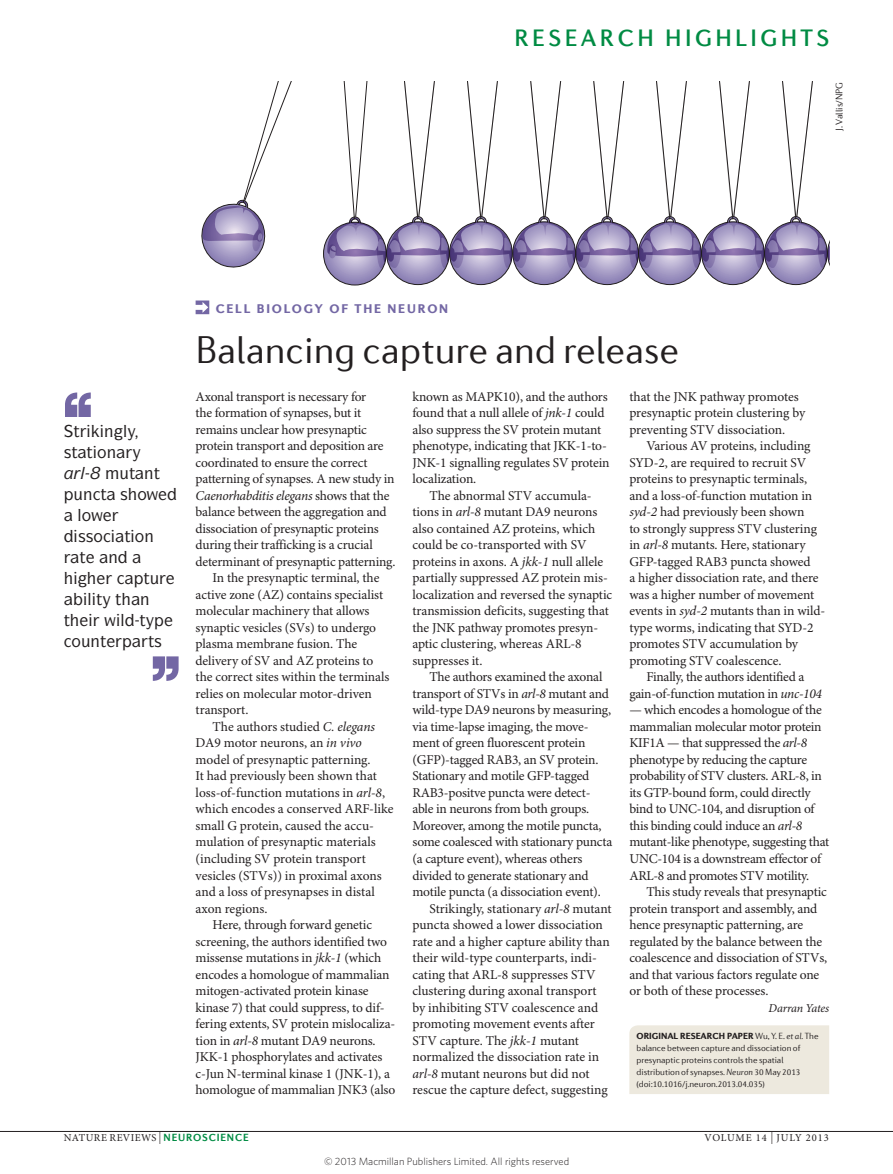
<style>
.page{position:relative;width:893px;height:1174px;background:#fff}
.page>*{position:absolute;margin:0;border:0;box-sizing:border-box;transform-origin:0 0}
.t1{font:300 39px "Diverda Sans Com";color:#231f20}
.sectionheader{font:500 24px "Diverda Sans Com";letter-spacing:.14em;color:#008b43}
.pulloutquote{font:500 16.5px "ITC Symbol Std";color:#231f20}
.pulloutquote-2{font:italic 500 16.5px "ITC Symbol Std";color:#231f20}
.bodyindent{font:13.5px/16.5px "Minion Pro";letter-spacing:-.01em;color:#231f20}
.bodyfirst{font:13.5px/16.5px "Minion Pro";letter-spacing:-.015em;color:#231f20}
.ministrap{font:900 12.75px "Diverda Sans Com";letter-spacing:.14em;color:#7367a4}
.author{font:italic 12px "Minion Pro";letter-spacing:-.02em;color:#231f20}
.t2{font:300 10.5px "Whitney";color:#231f20}
.t3{font:10.5px "Minion Pro";letter-spacing:.05em;color:#231f20}
.t4{font:10.5px "Minion Pro";letter-spacing:.085em;color:#231f20}
.creditstyle{font:300 9.75px "Diverda Sans Com";letter-spacing:-.005em;color:#231f20}
.webbody{font:300 9px/12px "Diverda Sans Com";letter-spacing:-.005em;color:#231f20}
.s1{font-style:italic}
.s2{font-weight:900}
.s3{font-size:12px}
.s4{font-family:"Diverda Sans Com";font-weight:700;color:#008b43}
</style>
<div class="page">
<svg style="left:153px;top:656px;width:26px;height:25px"></svg>
<svg style="left:65px;top:392px;width:26px;height:25px"></svg>
<svg style="left:323px;top:82px;width:506px;height:203px"></svg>
<svg style="left:201px;top:82px;width:91px;height:186px"></svg>
<hr style="left:0;top:1131px;width:893px;height:1px;background:#231f20">
<svg style="left:196px;top:300px;width:13px;height:14px"></svg>
<div style="left:629px;top:1025px;width:200px;height:69px;background:#ede9de"></div>
<p class="sectionheader" style="left:514px;top:24px;width:316px">RESEARCH HIGHLIGHTS</p>
<p class="creditstyle" style="left:833px;top:131px;width:50px;rotate:-90deg">J. Vallis/NPG</p>
<p class="pulloutquote" style="left:74px;top:420px;width:55px">▼ ■●</p>
<p class="pulloutquote" style="left:64px;top:441px;width:54px">▲▼ ▼□■</p>
<p class="pulloutquote-2" style="left:80px;top:462px;width:81px">● ◆▼ ■▼</p>
<p class="pulloutquote" style="left:74px;top:483px;width:75px">◆■▼ ▲□</p>
<p class="pulloutquote" style="left:78px;top:525px;width:26px">▲▲□</p>
<p class="pulloutquote" style="left:124px;top:525px;width:31px">▼□■</p>
<p class="pulloutquote" style="left:88px;top:588px;width:64px">●▼ ▼ ■</p>
<p class="pulloutquote" style="left:72px;top:630px;width:36px">□◆■▼</p>
<p class="ministrap" style="left:216px;top:301px;width:234px">CELL BIOLOGY OF THE NEURON</p>
<p class="t1" style="left:196px;top:328px;width:485px">Balancing capture and release</p>
<p class="bodyfirst" style="left:196px;top:389px;width:201px">Axonal transport is necessary for<br>the formation of synapses, but it remains unclear how presynaptic protein transport and deposition are coordinated to ensure the correct patterning of synapses. A new study in <span class="s1">Caenorhabditis elegans</span> shows that the balance between the aggregation and dissociation of presynaptic proteins during their trafficking is a crucial determinant of presynaptic patterning.</p>
<p class="bodyindent" style="left:196px;top:570px;width:195px;text-indent:17px">In the presynaptic terminal, the active zone (AZ) contains specialist molecular machinery that allows synaptic vesicles (SVs) to undergo plasma membrane fusion. The delivery of SV and AZ proteins to the correct sites within the terminals relies on molecular motor-driven transport.</p>
<p class="bodyindent" style="left:196px;top:719px;width:199px;text-indent:17px">The authors studied <span class="s1">C. elegans<br></span>DA9 motor neurons, an <span class="s1">in vivo </span>model of presynaptic patterning.<br>It had previously been shown that loss-of-function mutations in <span class="s1">arl-8</span>, which encodes a conserved ARF-like small G protein, caused the accu&shy;mulation of presynaptic materials (including SV protein transport vesicles (STVs)) in proximal axons and a loss of presynapses in distal axon regions.</p>
<p class="bodyindent" style="left:196px;top:917px;width:201px;text-indent:17px">Here, through forward genetic screening, the authors identified two missense mutations in <span class="s1">jkk-1</span> (which encodes a homologue of mammalian mitogen-activated protein kinase kinase 7) that could suppress, to dif&shy;fering extents, SV protein mislocaliza&shy;tion in <span class="s1">arl-8</span> mutant DA9 neurons.<br>JKK-1 phosphorylates and activates c-Jun N-terminal kinase 1 (JNK-1), a homologue of mammalian JNK3 (also</p>
<p class="bodyindent" style="left:412px;top:389px;width:199px">known as MAPK10), and the authors found that a null allele of <span class="s1">jnk-1</span> could also suppress the SV protein mutant phenotype, indicating that JKK-1-to-JNK-1 signalling regulates SV protein localization.</p>
<p class="bodyindent" style="left:412px;top:488px;width:201px;text-indent:17px">The abnormal STV accumula&shy;tions in <span class="s1">arl-8</span> mutant DA9 neurons also contained AZ proteins, which could be co-transported with SV proteins in axons. A <span class="s1">jkk-1</span> null allele partially suppressed AZ protein mis&shy;localization and reversed the synaptic transmission deficits, suggesting that the JNK pathway promotes presyn&shy;aptic clustering, whereas ARL-8 suppresses it.</p>
<p class="bodyindent" style="left:412px;top:669px;width:201px;text-indent:17px">The authors examined the axonal transport of STVs in <span class="s1">arl-8</span> mutant and wild-type DA9 neurons by measuring, via time-lapse imaging, the move&shy;ment of green fluorescent protein (GFP)-tagged RAB3, an SV protein.<br>Stationary and motile GFP-tagged RAB3-positve puncta were detect&shy;able in neurons from both groups.<br>Moreover, among the motile puncta, some coalesced with stationary puncta (a capture event), whereas others divided to generate stationary and motile puncta (a dissociation event).</p>
<p class="bodyindent" style="left:412px;top:900px;width:201px;text-indent:17px">Strikingly, stationary <span class="s1">arl-8</span> mutant puncta showed a lower dissociation rate and a higher capture ability than their wild-type counterparts, indi&shy;cating that ARL-8 suppresses STV clustering during axonal transport by inhibiting STV coalescence and promoting movement events after STV capture. The <span class="s1">jkk-1</span> mutant normalized the dissociation rate in <span class="s1">arl-8</span> mutant neurons but did not rescue the capture defect, suggesting</p>
<p class="bodyindent" style="left:629px;top:389px;width:177px">that the JNK pathway promotes presynaptic protein clustering by preventing STV dissociation.</p>
<p class="bodyindent" style="left:629px;top:438px;width:198px;text-indent:17px">Various AV proteins, including SYD-2, are required to recruit SV proteins to presynaptic terminals, and a loss-of-function mutation in <span class="s1">syd-2</span> had previously been shown<br>to strongly suppress STV clustering in <span class="s1">arl-8</span> mutants. Here, stationary GFP-tagged RAB3 puncta showed<br>a higher dissociation rate, and there was a higher number of movement events in <span class="s1">syd-2</span> mutants than in wild&shy;type worms, indicating that SYD-2 promotes STV accumulation by promoting STV coalescence.</p>
<p class="bodyindent" style="left:629px;top:669px;width:194px;text-align:center">Finally, the authors identified a gain-of-function mutation in <span class="s1">unc-104</span></p>
<p class="bodyindent" style="left:629px;top:702px;width:201px">— which encodes a homologue of the mammalian molecular motor protein KIF1A — that suppressed the <span class="s1">arl-8 </span>phenotype by reducing the capture probability of STV clusters. ARL-8, in its GTP-bound form, could directly bind to UNC-104, and disruption of this binding could induce an <span class="s1">arl-8 </span>mutant-like phenotype, suggesting that UNC-104 is a downstream effector of ARL-8 and promotes STV motility.</p>
<p class="bodyindent" style="left:629px;top:884px;width:199px;text-indent:17px">This study reveals that presynaptic protein transport and assembly, and hence presynaptic patterning, are regulated by the balance between the coalescence and dissociation of STVs, and that various factors regulate one or both of these processes.</p>
<p class="author" style="left:768px;top:1000px;width:62px">Darran Yates</p>
<p class="webbody" style="left:637px;top:1029px;width:183px"><span class="s2">ORIGINAL RESEARCH PAPER</span> Wu, Y. E. <span class="s1">et al.</span> The balance between capture and dissociation of presynaptic proteins controls the spatial distribution of synapses. <span class="s1">Neuron</span> 30 May 2013 (doi:10.1016/j.neuron.2013.04.035)</p>
<p class="t3" style="left:64px;top:1131px;width:186px">NATURE REVIEWS <span class="s3">|</span> <span class="s4">NEUROSCIENCE</span></p>
<p class="t4" style="left:704px;top:1131px;width:126px">VOLUME 14 <span class="s3">|</span> JULY 2013</p>
<p class="t2" style="left:324px;top:1154px;width:247px">© 2013 Macmillan Publishers Limited. All rights reserved</p>
</div>
